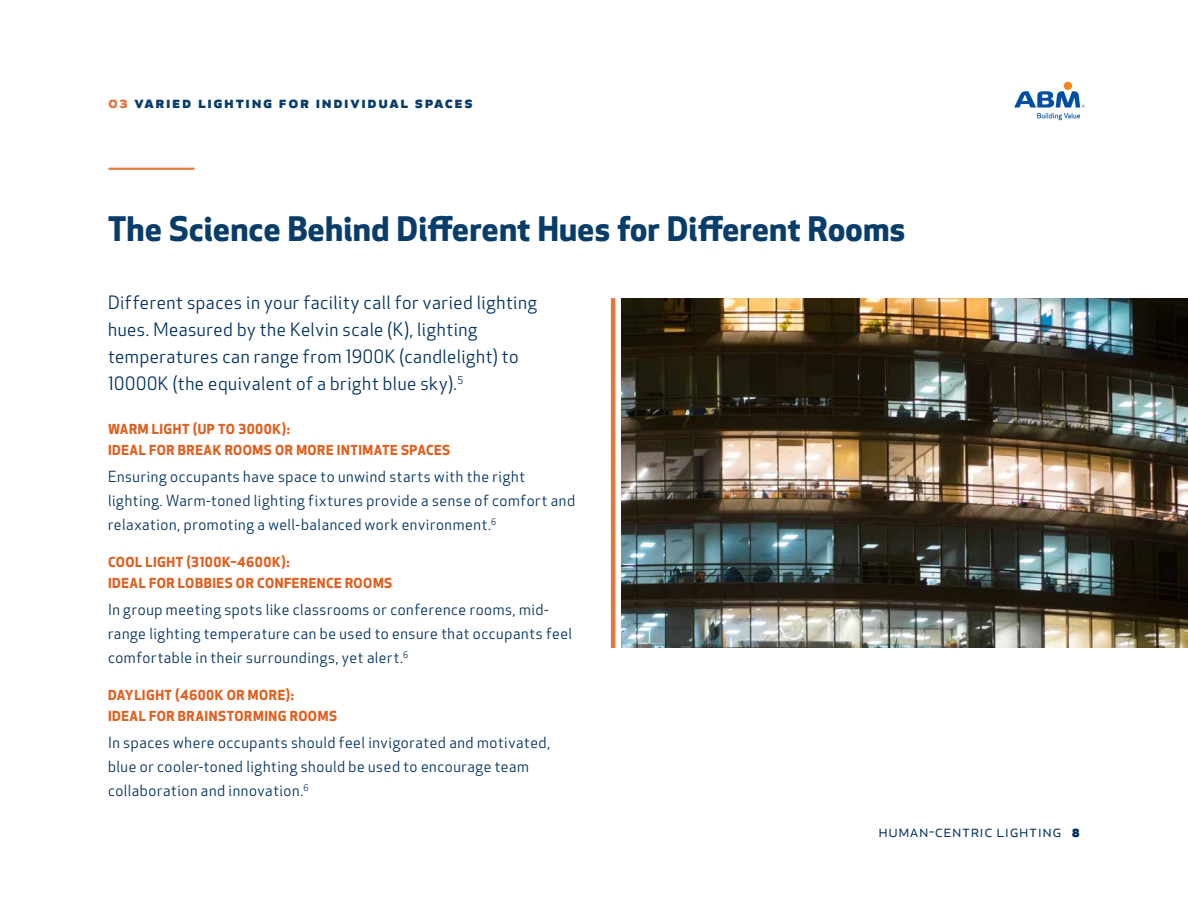
<style>
.page{position:relative;width:1188px;height:918px;background:#fff}
.page>*{position:absolute;margin:0;border:0;box-sizing:border-box;transform-origin:0 0}
.t1{font:700 33px "Apex New";letter-spacing:.01em;color:#083c69}
.t2{font:18px/27px "Apex New";letter-spacing:.03em;color:#00305e}
.t3{font:700 16.5px "Apex New";letter-spacing:.1em;color:#083c69}
.t4{font:16.5px "Apex New";letter-spacing:.03em;color:#00305e}
.t5{font:15px/24px "Apex New";letter-spacing:.04em;color:#00305e}
.t6{font:700 13.5px/21px "Apex New";letter-spacing:.04em;color:#df6020}
.s1{color:#e37841}
.s2{font-weight:700}
</style>
<div class="page">
<div style="left:1064px;top:82px;width:8px;height:8px;background:#f6841f;border-radius:50%"></div>
<svg style="left:1014px;top:91px;width:71px;height:29px"></svg>
<hr style="left:109px;top:168px;width:85px;height:2px;background:#e37841">
<img style="left:622px;top:298px;width:566px;height:350px">
<hr style="left:611px;top:298px;width:4px;height:350px;background:#e37841">
<p class="t3" style="left:108px;top:90px;width:366px"><span class="s1">03</span> varied lighting for individual spaces</p>
<h1 class="t1" style="left:108px;top:206px;width:799px">The Science Behind Different Hues for Different Rooms</h1>
<p class="t2" style="left:108px;top:289px;width:430px">Different spaces in your facility call for varied lighting hues. Measured by the Kelvin scale (K), lighting temperatures can range from 1900K (candlelight) to 10000K (the equivalent of a bright blue sky).<sup>5</sup></p>
<p class="t6" style="left:108px;top:418px;width:344px">WARM LIGHT (UP TO 3000K):<br>IDEAL FOR BREAK ROOMS OR MORE INTIMATE SPACES</p>
<p class="t5" style="left:108px;top:464px;width:469px">Ensuring occupants have space to unwind starts with the right lighting. Warm-toned lighting fixtures provide a sense of comfort and relaxation, promoting a well-balanced work environment.<sup>6</sup></p>
<p class="t6" style="left:108px;top:551px;width:286px">COOL LIGHT (3100K–4600K):<br>IDEAL FOR LOBBIES OR CONFERENCE ROOMS</p>
<p class="t5" style="left:108px;top:597px;width:466px">In group meeting spots like classrooms or conference rooms, mid&shy;range lighting temperature can be used to ensure that occupants feel comfortable in their surroundings, yet alert.<sup>6</sup></p>
<p class="t6" style="left:108px;top:684px;width:231px">DAYLIGHT (4600K OR MORE):<br>IDEAL FOR BRAINSTORMING ROOMS</p>
<p class="t5" style="left:108px;top:730px;width:444px">In spaces where occupants should feel invigorated and motivated, blue or cooler-toned lighting should be used to encourage team collaboration and innovation.<sup>6</sup></p>
<p class="t4" style="left:879px;top:821px;width:203px">human-centric lighting <span class="s2">8</span></p>
</div>
